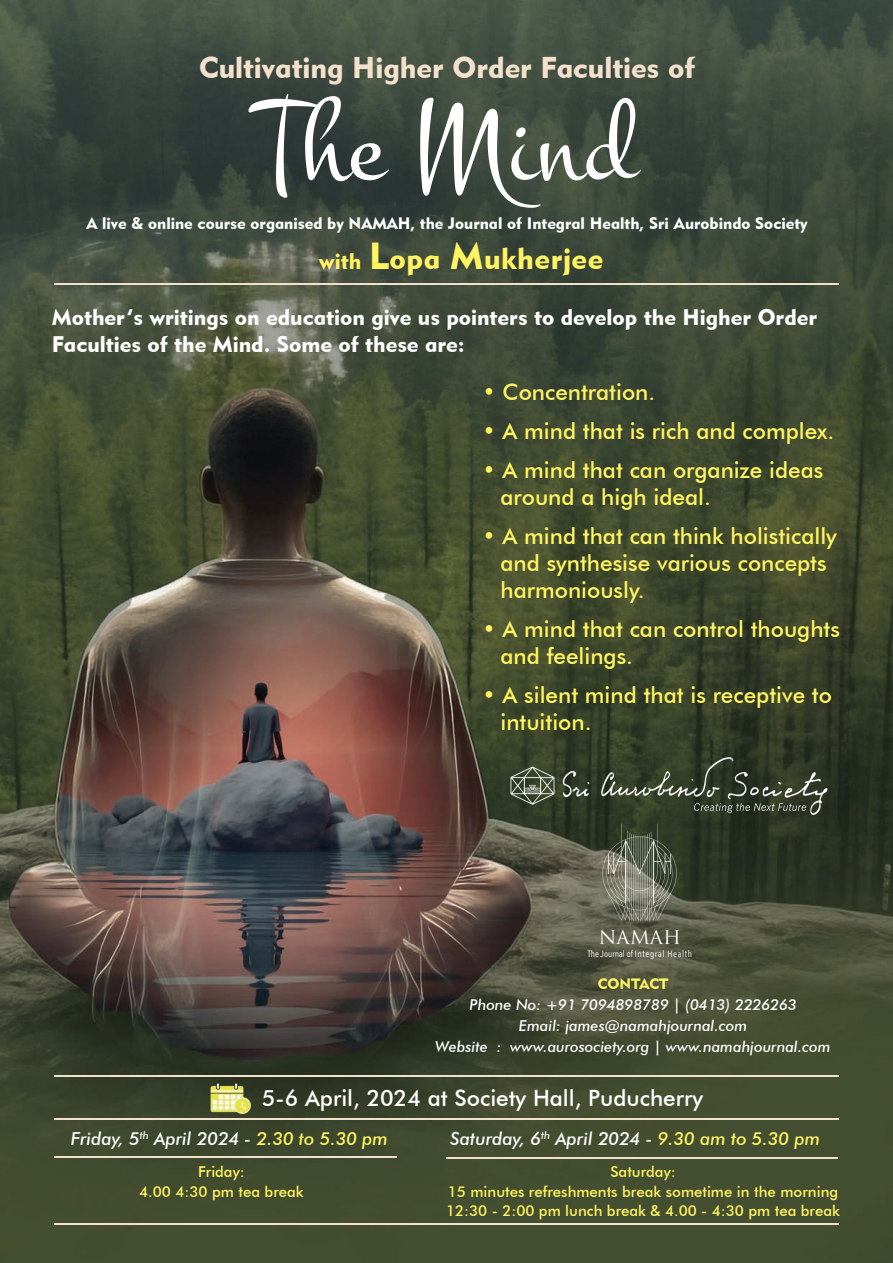
<style>
.page{position:relative;width:893px;height:1263px;background:#fff}
.page>*{position:absolute;margin:0;border:0;box-sizing:border-box;transform-origin:0 0}
.t1{font:120px "Montez";letter-spacing:-.005em;color:#fff}
.t2{font:30px "Geometric 415 BT Black A";color:#f4e1cc}
.t3{font:30px "Geometric 415 BT Black A";letter-spacing:.02em;color:#fff461}
.t4{font:500 22.5px/27px "Futura BT";color:#fff461}
.t5{font:22.5px/27px "Geometric 415 BT Black A";color:#fff}
.t6{font:500 22.5px "Futura BT";color:#fff}
.t7{font:18.75px "Trajan Pro 3";letter-spacing:.005em;color:#fff}
.t8{font:italic 500 18px "Futura BT";color:#fff}
.t9{font:16.5px "Geometric 415 BT Black A";color:#fff}
.t10{font:500 15px/19.5px "Futura BT";color:#fff461;text-align:center}
.t11{font:italic 500 15px/21px "Futura BT";color:#fff;text-align:center}
.t12{font:15px "Geometric 415 BT Black A";color:#fff461}
.t13{font:9.15px "Avenir Next Condensed";letter-spacing:.065em;color:#fff}
.s1{font-size:22.5px}
.s2{font-size:37.5px}
.s3{color:#fff461}
</style>
<div class="page">
<img style="left:0;top:0;width:893px;height:1263px">
<hr style="left:54px;top:1075px;width:785px;height:2px;background:#f4e1cc">
<hr style="left:54px;top:1118px;width:785px;height:2px;background:#f4e1cc">
<hr style="left:54px;top:1156px;width:342px;height:2px;background:#f4e1cc">
<hr style="left:446px;top:1157px;width:392px;height:1px;background:#f4e1cc">
<hr style="left:54px;top:1223px;width:785px;height:2px;background:#f4e1cc">
<hr style="left:54px;top:283px;width:785px;height:1px;background:#f4e1cc">
<img style="left:203px;top:1073px;width:48px;height:49px">
<img style="left:508px;top:751px;width:322px;height:70px">
<img style="left:597px;top:820px;width:86px;height:100px">
<h2 class="t2" style="left:199px;top:49px;width:497px">Cultivating Higher Order Faculties of</h2>
<h1 class="t1" style="left:255px;top:71px;width:382px">The Mind</h1>
<p class="t9" style="left:86px;top:213px;width:723px">A live &amp; online course organised by NAMAH, the Journal of Integral Health, Sri Aurobindo Society</p>
<h2 class="t3" style="left:319px;top:240px;width:286px"><span class="s1">with</span> <span class="s2">L</span>opa <span class="s2">M</span>ukherjee</h2>
<p class="t5" style="left:52px;top:303px;width:767px">Mother’s writings on education give us pointers to develop the Higher Order<br>Faculties of the Mind. Some of these are:</p>
<p class="t4" style="left:482px;top:378px;width:174px">• Concentration.</p>
<p class="t4" style="left:482px;top:417px;width:353px">• A mind that is rich and complex.</p>
<p class="t4" style="left:500px;top:456px;width:324px;text-indent:-18px">• A mind that can organize ideas around a high ideal.</p>
<p class="t4" style="left:500px;top:522px;width:338px;text-indent:-18px">• A mind that can think holistically and synthesise various concepts harmoniously.</p>
<p class="t4" style="left:500px;top:615px;width:341px;text-indent:-18px">• A mind that can control thoughts and feelings.</p>
<p class="t4" style="left:500px;top:681px;width:333px;text-indent:-18px">• A silent mind that is receptive to intuition.</p>
<p class="t7" style="left:599px;top:924px;width:84px">NAMAH</p>
<p class="t13" style="left:588px;top:946px;width:106px">The Journal of Integral Health</p>
<p class="t12" style="left:598px;top:975px;width:72px">CONTACT</p>
<p class="t11" style="left:436px;top:994px;width:396px">Phone No: +91 7094898789 | (0413) 2226263<br>Email: james@namahjournal.com<br>Website : www.aurosociety.org | www.namahjournal.com</p>
<p class="t6" style="left:262px;top:1084px;width:442px">5-6 April, 2024 at Society Hall, Puducherry</p>
<p class="t8" style="left:71px;top:1128px;width:319px">Friday, 5<sup>th</sup> April 2024 - <span class="s3">2.30 to 5.30 pm</span></p>
<p class="t8" style="left:451px;top:1128px;width:371px">Saturday, 6<sup>th</sup> April 2024 - <span class="s3">9.30 am to 5.30 pm</span></p>
<p class="t10" style="left:139px;top:1162px;width:166px">Friday:<br>4.00 4:30 pm tea break</p>
<p class="t10" style="left:446px;top:1162px;width:395px">Saturday:<br>15 minutes refreshments break sometime in the morning<br>12:30 - 2:00 pm lunch break &amp; 4.00 - 4:30 pm tea break</p>
</div>
